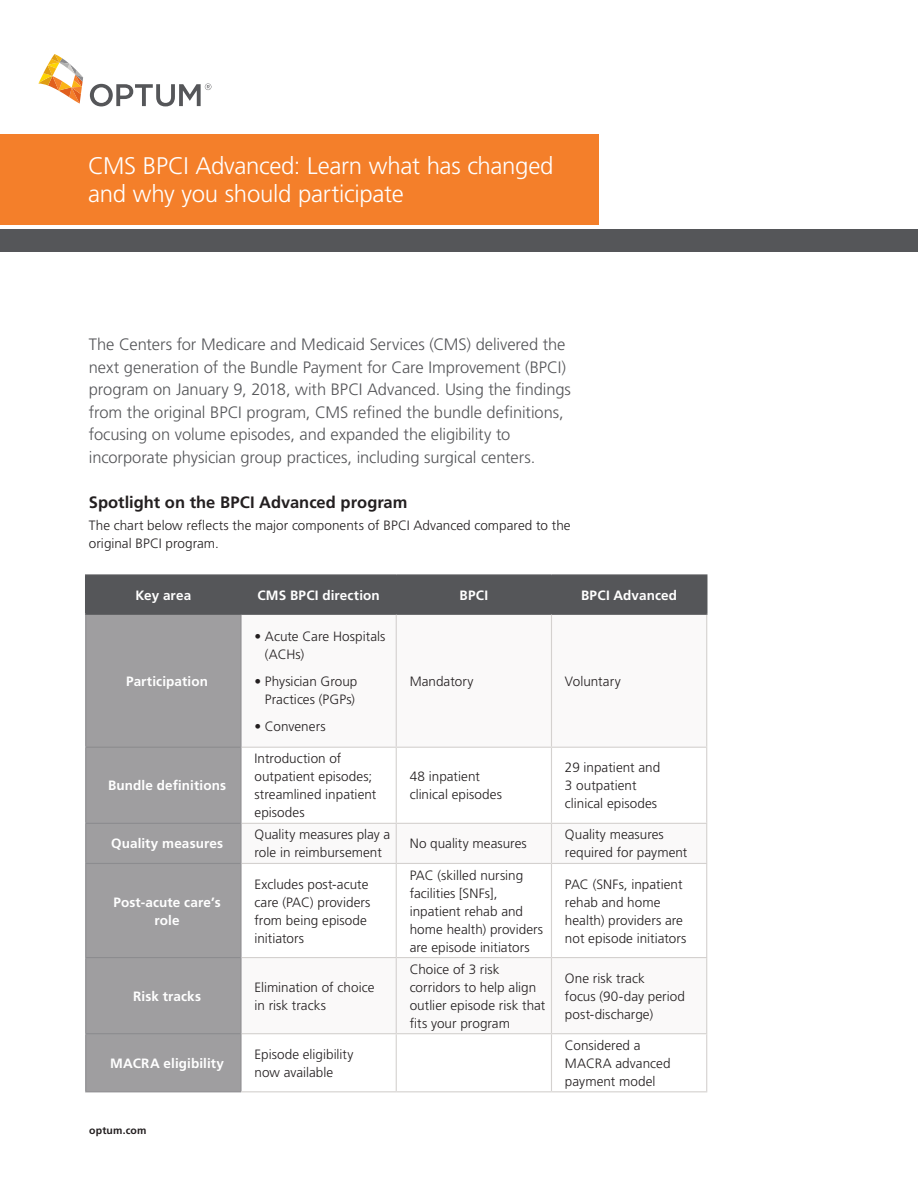
<style>
.page{position:relative;width:918px;height:1188px;background:#fff}
.page>*{position:absolute;margin:0;border:0;box-sizing:border-box;transform-origin:0 0}
.t1{font:300 24px/28.5px "Frutiger LT Std";letter-spacing:-.015em;color:#fff}
.Intro_Body_Copy{font:300 16.5px/22.5px "Frutiger LT Std";letter-spacing:-.005em;color:#555659}
.t2{font:700 16.5px "Frutiger LT Std";color:#231f20}
.Body_copy{font:300 13.5px/18px "Frutiger LT Std";letter-spacing:.005em;color:#231f20}
.Body_copy-2{font:700 13.5px/18px "Frutiger LT Std";letter-spacing:.01em;color:#fff;text-align:center}
.Body_copy-3{font:700 10.5px "Frutiger LT Std";letter-spacing:.02em;color:#231f20}
</style>
<div class="page">
<div style="left:0;top:134px;width:598px;height:91px;background:#f47f2a"></div>
<div style="left:0;top:229px;width:918px;height:22px;background:#555659"></div>
<svg style="left:38px;top:54px;width:45px;height:50px"></svg>
<svg style="left:90px;top:83px;width:121px;height:23px"></svg>
<div style="left:86px;top:576px;width:620px;height:38px;background:#555659"></div>
<div style="left:86px;top:615px;width:154px;height:476px;background:#9f9ea0"></div>
<svg style="left:242px;top:748px;width:464px;height:343px"></svg>
<hr style="left:85px;top:574px;width:156px;height:2px;background:#555659">
<hr style="left:85px;top:576px;width:1px;height:38px;background:#555659">
<hr style="left:241px;top:574px;width:155px;height:2px;background:#555659">
<hr style="left:396px;top:574px;width:155px;height:2px;background:#555659">
<hr style="left:551px;top:574px;width:156px;height:2px;background:#555659">
<hr style="left:706px;top:576px;width:1px;height:38px;background:#555659">
<hr style="left:240px;top:576px;width:2px;height:38px;background:#555659">
<hr style="left:396px;top:576px;width:1px;height:38px;background:#555659">
<hr style="left:551px;top:576px;width:1px;height:38px;background:#555659">
<hr style="left:85px;top:614px;width:156px;height:1px;background:#555659">
<hr style="left:241px;top:614px;width:155px;height:1px;background:#555659">
<hr style="left:396px;top:614px;width:155px;height:1px;background:#555659">
<hr style="left:551px;top:614px;width:156px;height:1px;background:#555659">
<hr style="left:396px;top:615px;width:1px;height:132px;background:#d4d1cf">
<hr style="left:551px;top:615px;width:1px;height:132px;background:#d4d1cf">
<hr style="left:706px;top:615px;width:1px;height:132px;background:#d4d1cf">
<hr style="left:242px;top:747px;width:154px;height:1px;background:#d4d1cf">
<hr style="left:396px;top:747px;width:155px;height:1px;background:#d4d1cf">
<hr style="left:396px;top:748px;width:1px;height:75px;background:#d4d1cf">
<hr style="left:551px;top:747px;width:156px;height:1px;background:#d4d1cf">
<hr style="left:551px;top:748px;width:1px;height:75px;background:#d4d1cf">
<hr style="left:706px;top:748px;width:1px;height:75px;background:#d4d1cf">
<hr style="left:242px;top:823px;width:154px;height:1px;background:#d4d1cf">
<hr style="left:396px;top:823px;width:155px;height:1px;background:#d4d1cf">
<hr style="left:396px;top:824px;width:1px;height:39px;background:#d4d1cf">
<hr style="left:551px;top:823px;width:156px;height:1px;background:#d4d1cf">
<hr style="left:551px;top:824px;width:1px;height:39px;background:#d4d1cf">
<hr style="left:706px;top:824px;width:1px;height:39px;background:#d4d1cf">
<hr style="left:242px;top:863px;width:154px;height:1px;background:#d4d1cf">
<hr style="left:396px;top:863px;width:155px;height:1px;background:#d4d1cf">
<hr style="left:396px;top:864px;width:1px;height:93px;background:#d4d1cf">
<hr style="left:551px;top:863px;width:156px;height:1px;background:#d4d1cf">
<hr style="left:551px;top:864px;width:1px;height:93px;background:#d4d1cf">
<hr style="left:706px;top:864px;width:1px;height:93px;background:#d4d1cf">
<hr style="left:242px;top:957px;width:154px;height:1px;background:#d4d1cf">
<hr style="left:396px;top:957px;width:155px;height:1px;background:#d4d1cf">
<hr style="left:396px;top:958px;width:1px;height:75px;background:#d4d1cf">
<hr style="left:551px;top:957px;width:156px;height:1px;background:#d4d1cf">
<hr style="left:551px;top:958px;width:1px;height:75px;background:#d4d1cf">
<hr style="left:706px;top:958px;width:1px;height:75px;background:#d4d1cf">
<hr style="left:242px;top:1033px;width:154px;height:1px;background:#d4d1cf">
<hr style="left:396px;top:1033px;width:155px;height:1px;background:#d4d1cf">
<hr style="left:396px;top:1034px;width:1px;height:57px;background:#d4d1cf">
<hr style="left:551px;top:1033px;width:156px;height:1px;background:#d4d1cf">
<hr style="left:551px;top:1034px;width:1px;height:57px;background:#d4d1cf">
<hr style="left:706px;top:1034px;width:1px;height:57px;background:#d4d1cf">
<hr style="left:241px;top:1091px;width:155px;height:1px;background:#d4d1cf">
<hr style="left:396px;top:1091px;width:155px;height:1px;background:#d4d1cf">
<hr style="left:551px;top:1091px;width:156px;height:1px;background:#d4d1cf">
<hr style="left:85px;top:615px;width:1px;height:132px;background:#8c8c8f">
<hr style="left:85px;top:747px;width:155px;height:1px;background:#8c8c8f">
<hr style="left:85px;top:748px;width:1px;height:75px;background:#8c8c8f">
<hr style="left:85px;top:823px;width:155px;height:1px;background:#8c8c8f">
<hr style="left:85px;top:824px;width:1px;height:39px;background:#8c8c8f">
<hr style="left:85px;top:863px;width:155px;height:1px;background:#8c8c8f">
<hr style="left:85px;top:864px;width:1px;height:93px;background:#8c8c8f">
<hr style="left:85px;top:957px;width:155px;height:1px;background:#8c8c8f">
<hr style="left:85px;top:958px;width:1px;height:75px;background:#8c8c8f">
<hr style="left:85px;top:1033px;width:155px;height:1px;background:#8c8c8f">
<hr style="left:85px;top:1034px;width:1px;height:57px;background:#8c8c8f">
<hr style="left:85px;top:1091px;width:156px;height:1px;background:#8c8c8f">
<hr style="left:240px;top:615px;width:2px;height:132px;background:#919093">
<hr style="left:240px;top:747px;width:2px;height:76px;background:#919093">
<hr style="left:240px;top:823px;width:2px;height:40px;background:#919093">
<hr style="left:240px;top:863px;width:2px;height:95px;background:#919093">
<hr style="left:240px;top:958px;width:2px;height:76px;background:#919093">
<hr style="left:240px;top:1034px;width:2px;height:57px;background:#919093">
<p class="t1" style="left:88px;top:152px;width:467px">CMS BPCI Advanced: Learn what has changed and why you should participate</p>
<p class="Intro_Body_Copy" style="left:89px;top:334px;width:483px">The Centers for Medicare and Medicaid Services (CMS) delivered the next generation of the Bundle Payment for Care Improvement (BPCI) program on January 9, 2018, with BPCI Advanced. Using the findings from the original BPCI program, CMS refined the bundle definitions, focusing on volume episodes, and expanded the eligibility to incorporate physician group practices, including surgical centers.</p>
<p class="t2" style="left:89px;top:492px;width:320px">Spotlight on the BPCI Advanced program</p>
<p class="Body_copy" style="left:89px;top:517px;width:483px">The chart below reflects the major components of BPCI Advanced compared to the original BPCI program.</p>
<p class="Body_copy-2" style="left:136px;top:586px;width:57px">Key area</p>
<p class="Body_copy-2" style="left:257px;top:586px;width:124px">CMS BPCI direction</p>
<p class="Body_copy-2" style="left:460px;top:586px;width:30px">BPCI</p>
<p class="Body_copy-2" style="left:581px;top:586px;width:98px">BPCI Advanced</p>
<p class="Body_copy-2" style="left:126px;top:672px;width:83px">Participation</p>
<p class="Body_copy-2" style="left:108px;top:777px;width:120px">Bundle definitions</p>
<p class="Body_copy" style="left:265px;top:627px;width:122px;text-indent:-11px">• Acute Care Hospitals (ACHs)</p>
<p class="Body_copy" style="left:254px;top:672px;width:104px;text-align:right">• Physician Group<br>Practices (PGPs)</p>
<p class="Body_copy" style="left:254px;top:717px;width:73px">• Conveners</p>
<p class="Body_copy" style="left:254px;top:750px;width:123px">Introduction of outpatient episodes; streamlined inpatient episodes</p>
<p class="Body_copy" style="left:410px;top:672px;width:65px">Mandatory</p>
<p class="Body_copy" style="left:565px;top:672px;width:57px">Voluntary</p>
<p class="Body_copy" style="left:410px;top:768px;width:94px">48 inpatient clinical episodes</p>
<p class="Body_copy" style="left:565px;top:759px;width:97px">29 inpatient and<br>3 outpatient clinical episodes</p>
<p class="Body_copy-2" style="left:111px;top:835px;width:114px">Quality measures</p>
<p class="Body_copy" style="left:254px;top:826px;width:137px">Quality measures play a role in reimbursement</p>
<p class="Body_copy" style="left:410px;top:835px;width:119px">No quality measures</p>
<p class="Body_copy" style="left:565px;top:826px;width:124px">Quality measures required for payment</p>
<p class="Body_copy-2" style="left:114px;top:893px;width:109px">Post-acute care’s role</p>
<p class="Body_copy" style="left:254px;top:875px;width:118px">Excludes post-acute care (PAC) providers from being episode initiators</p>
<p class="Body_copy" style="left:410px;top:866px;width:135px">PAC (skilled nursing facilities [SNFs], inpatient rehab and home health) providers are episode initiators</p>
<p class="Body_copy" style="left:565px;top:875px;width:123px">PAC (SNFs, inpatient rehab and home health) providers are not episode initiators</p>
<p class="Body_copy-2" style="left:133px;top:987px;width:69px">Risk tracks</p>
<p class="Body_copy" style="left:254px;top:978px;width:121px">Elimination of choice in risk tracks</p>
<p class="Body_copy" style="left:410px;top:960px;width:137px">Choice of 3 risk corridors to help align outlier episode risk that fits your program</p>
<p class="Body_copy" style="left:565px;top:969px;width:122px">One risk track<br>focus (90-day period post-discharge)</p>
<p class="Body_copy-2" style="left:110px;top:1054px;width:115px">MACRA eligibility</p>
<p class="Body_copy" style="left:254px;top:1045px;width:101px">Episode eligibility now available</p>
<p class="Body_copy" style="left:565px;top:1036px;width:107px">Considered a<br>MACRA advanced payment model</p>
<p class="Body_copy-3" style="left:89px;top:1124px;width:59px">optum.com</p>
</div>
